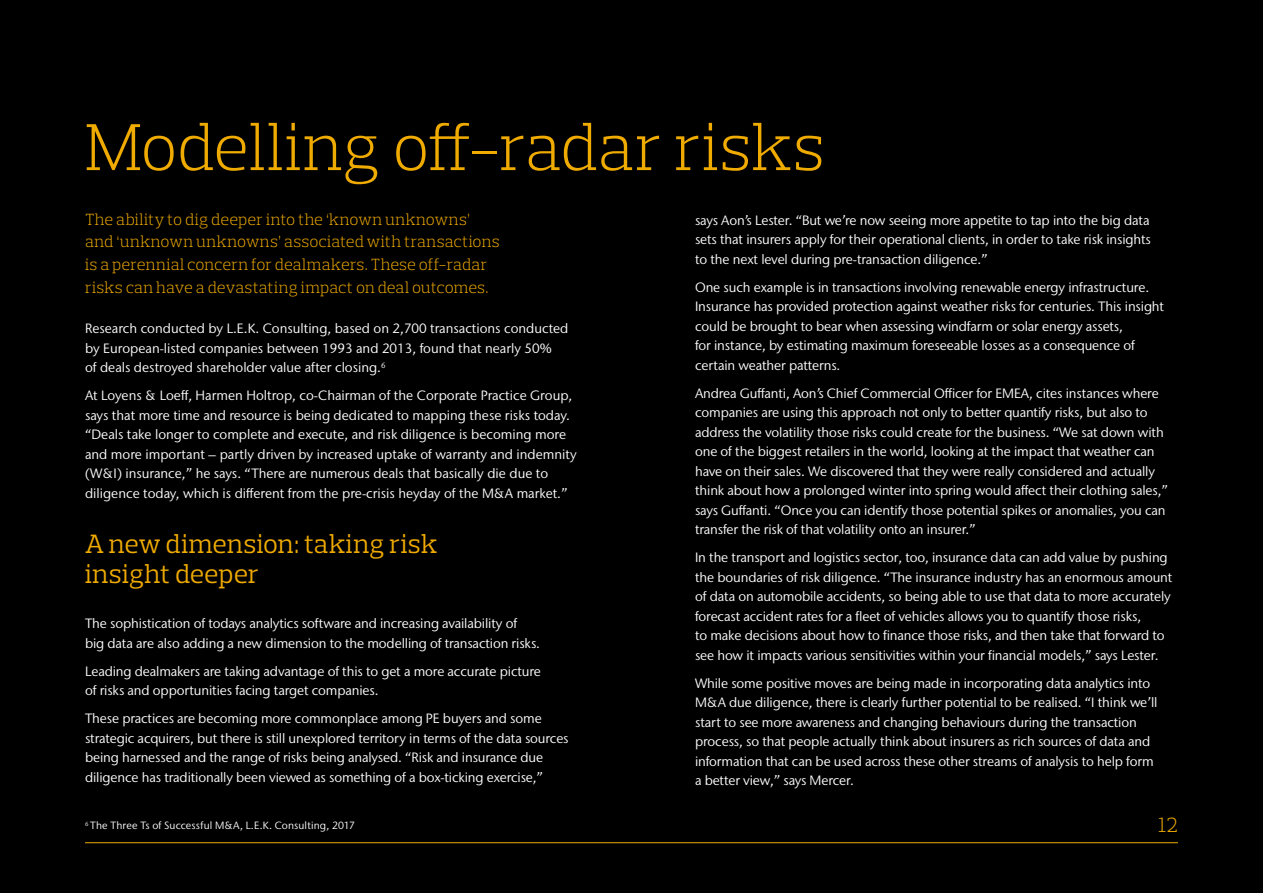
<style>
.page{position:relative;width:1263px;height:893px;background:#000}
.page>*{position:absolute;margin:0;border:0;box-sizing:border-box;transform-origin:0 0}
.Intro_page_headers{font:300 67.5px "Prelo Slab";color:#f0ab00}
.Body_6mm_Space_After{font:27px/30px "Prelo Slab";letter-spacing:.01em;color:#f0ab00}
.t1{font:300 21px "Prelo Slab";color:#f0ab00}
.Intro_lead_paragraph{font:300 16.5px/22.5px "Prelo Slab";letter-spacing:.01em;color:#f0ab00}
.Body_text__Stone_San{font:13.5px/19.5px "Stone Sans IIITC Std";letter-spacing:-.01em;color:#fff}
.Body_6mm_Space_After-2{font:13.5px/19.5px "Stone Sans IIITC Std";color:#fff}
.Intro_page_subheader{font:10.5px "Stone Sans IIITC Std";letter-spacing:.01em;color:#fff}
</style>
<div class="page">
<hr style="left:85px;top:842px;width:1093px;height:1px;background:#f0ab00">
<p class="Intro_page_headers" style="left:85px;top:106px;width:741px">Modelling off-radar risks</p>
<p class="Intro_lead_paragraph" style="left:85px;top:208px;width:416px">The ability to dig deeper into the ‘known unknowns’ and ‘unknown unknowns’ associated with transactions is a perennial concern for dealmakers. These off-radar risks can have a devastating impact on deal outcomes.</p>
<p class="Body_text__Stone_San" style="left:85px;top:319px;width:485px">Research conducted by L.E.K. Consulting, based on 2,700 transactions conducted by European-listed companies between 1993 and 2013, found that nearly 50%<br>of deals destroyed shareholder value after closing.<sup>6</sup></p>
<p class="Body_6mm_Space_After-2" style="left:85px;top:386px;width:493px">At Loyens &amp; Loeff, Harmen Holtrop, co-Chairman of the Corporate Practice Group, says that more time and resource is being dedicated to mapping these risks today. “Deals take longer to complete and execute, and risk diligence is becoming more and more important – partly driven by increased uptake of warranty and indemnity (W&amp;I) insurance,” he says. “There are numerous deals that basically die due to diligence today, which is different from the pre-crisis heyday of the M&amp;A market.”</p>
<p class="Body_6mm_Space_After" style="left:85px;top:529px;width:354px">A new dimension: taking risk insight deeper</p>
<p class="Body_text__Stone_San" style="left:85px;top:614px;width:456px">The sophistication of todays analytics software and increasing availability of<br>big data are also adding a new dimension to the modelling of transaction risks.</p>
<p class="Body_text__Stone_San" style="left:85px;top:661px;width:457px">Leading dealmakers are taking advantage of this to get a more accurate picture of risks and opportunities facing target companies.</p>
<p class="Body_text__Stone_San" style="left:85px;top:709px;width:485px">These practices are becoming more commonplace among PE buyers and some strategic acquirers, but there is still unexplored territory in terms of the data sources being harnessed and the range of risks being analysed. “Risk and insurance due diligence has traditionally been viewed as something of a box-ticking exercise,”</p>
<p class="Intro_page_subheader" style="left:85px;top:819px;width:271px"><sup>6</sup> The Three Ts of Successful M&amp;A, L.E.K. Consulting, 2017</p>
<p class="Body_text__Stone_San" style="left:695px;top:210px;width:457px;text-align:justify">says Aon’s Lester. “But we’re now seeing more appetite to tap into the big data sets that insurers apply for their operational clients, in order to take risk insights to the next level during pre-transaction diligence.”</p>
<p class="Body_text__Stone_San" style="left:695px;top:277px;width:470px">One such example is in transactions involving renewable energy infrastructure.<br>Insurance has provided protection against weather risks for centuries. This insight could be brought to bear when assessing windfarm or solar energy assets,<br>for instance, by estimating maximum foreseeable losses as a consequence of certain weather patterns.</p>
<p class="Body_text__Stone_San" style="left:695px;top:383px;width:474px">Andrea Guffanti, Aon’s Chief Commercial Officer for EMEA, cites instances where companies are using this approach not only to better quantify risks, but also to address the volatility those risks could create for the business. “We sat down with one of the biggest retailers in the world, looking at the impact that weather can have on their sales. We discovered that they were really considered and actually think about how a prolonged winter into spring would affect their clothing sales,” says Guffanti. “Once you can identify those potential spikes or anomalies, you can transfer the risk of that volatility onto an insurer.”</p>
<p class="Body_text__Stone_San" style="left:695px;top:548px;width:479px">In the transport and logistics sector, too, insurance data can add value by pushing the boundaries of risk diligence. “The insurance industry has an enormous amount of data on automobile accidents, so being able to use that data to more accurately forecast accident rates for a fleet of vehicles allows you to quantify those risks,<br>to make decisions about how to finance those risks, and then take that forward to see how it impacts various sensitivities within your financial models,” says Lester.</p>
<p class="Body_text__Stone_San" style="left:695px;top:673px;width:464px">While some positive moves are being made in incorporating data analytics into M&amp;A due diligence, there is clearly further potential to be realised. “I think we’ll start to see more awareness and changing behaviours during the transaction process, so that people actually think about insurers as rich sources of data and information that can be used across these other streams of analysis to help form a better view,” says Mercer.</p>
<h3 class="t1" style="left:1158px;top:812px;width:21px">12</h3>
</div>
